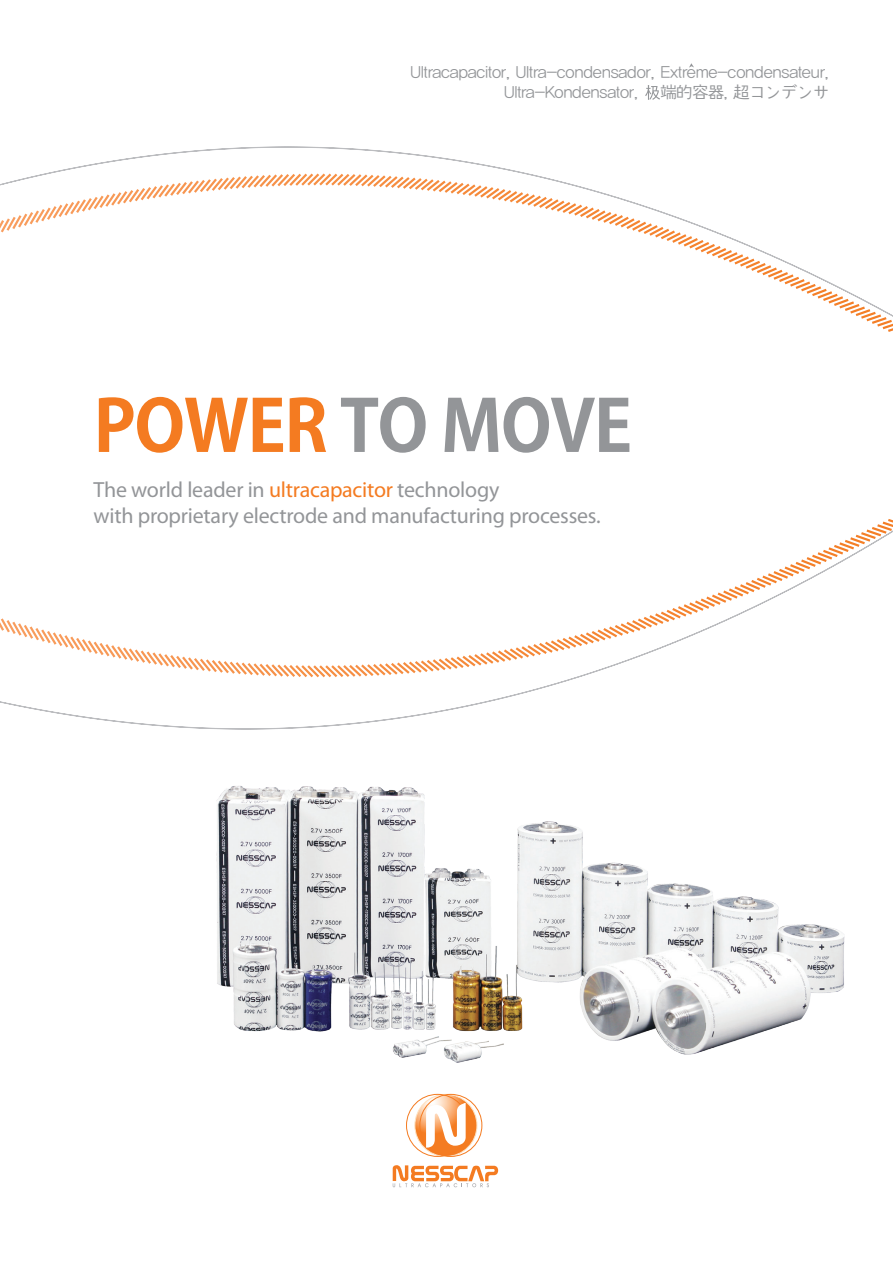
<style>
.page{position:relative;width:893px;height:1263px;background:#fff}
.page>*{position:absolute;margin:0;border:0;box-sizing:border-box;transform-origin:0 0}
.t1{font:700 70.5px "Koz Go Pr 6 N";letter-spacing:-.02em;color:#939598}
.t2{font:21.9px "Myriad Pro";letter-spacing:-.01em;color:#939598}
.t3{font:16.65px "YDIYGO320";letter-spacing:-.01em;color:#939598}
.s1{color:#f47b21}
</style>
<div class="page">
<svg style="left:415px;top:1094px;width:62px;height:62px"></svg>
<div style="left:406px;top:1094px;width:63px;height:63px;border:1px solid #f47b21;border-radius:50%"></div>
<div style="left:419px;top:1094px;width:63px;height:63px;border:1px solid #f47b21;border-radius:50%"></div>
<svg style="left:426px;top:1103px;width:40px;height:45px"></svg>
<svg style="left:393px;top:1165px;width:105px;height:22px"></svg>
<svg style="left:0;top:147px;width:893px;height:185px"></svg>
<svg style="left:0;top:519px;width:893px;height:161px"></svg>
<img style="left:216px;top:786px;width:629px;height:277px">
<svg style="left:645px;top:85px;width:15px;height:15px"></svg>
<svg style="left:689px;top:63px;width:5px;height:5px"></svg>
<p class="t3" style="left:410px;top:63px;width:420px">Ultracapacitor, Ultra-condensador, Extreme-condensateur,</p>
<p class="t3" style="left:504px;top:83px;width:136px">Ultra-Kondensator,</p>
<p class="t3" style="left:661px;top:83px;width:170px">端的容器, 超コンデンサ</p>
<p class="t1" style="left:94px;top:386px;width:540px"><span class="s1">POWER</span> TO MOVE</p>
<p class="t2" style="left:94px;top:476px;width:407px">The world leader in <span class="s1">ultracapacitor</span> technology</p>
<p class="t2" style="left:94px;top:502px;width:509px">with proprietary electrode and manufacturing processes.</p>
</div>
